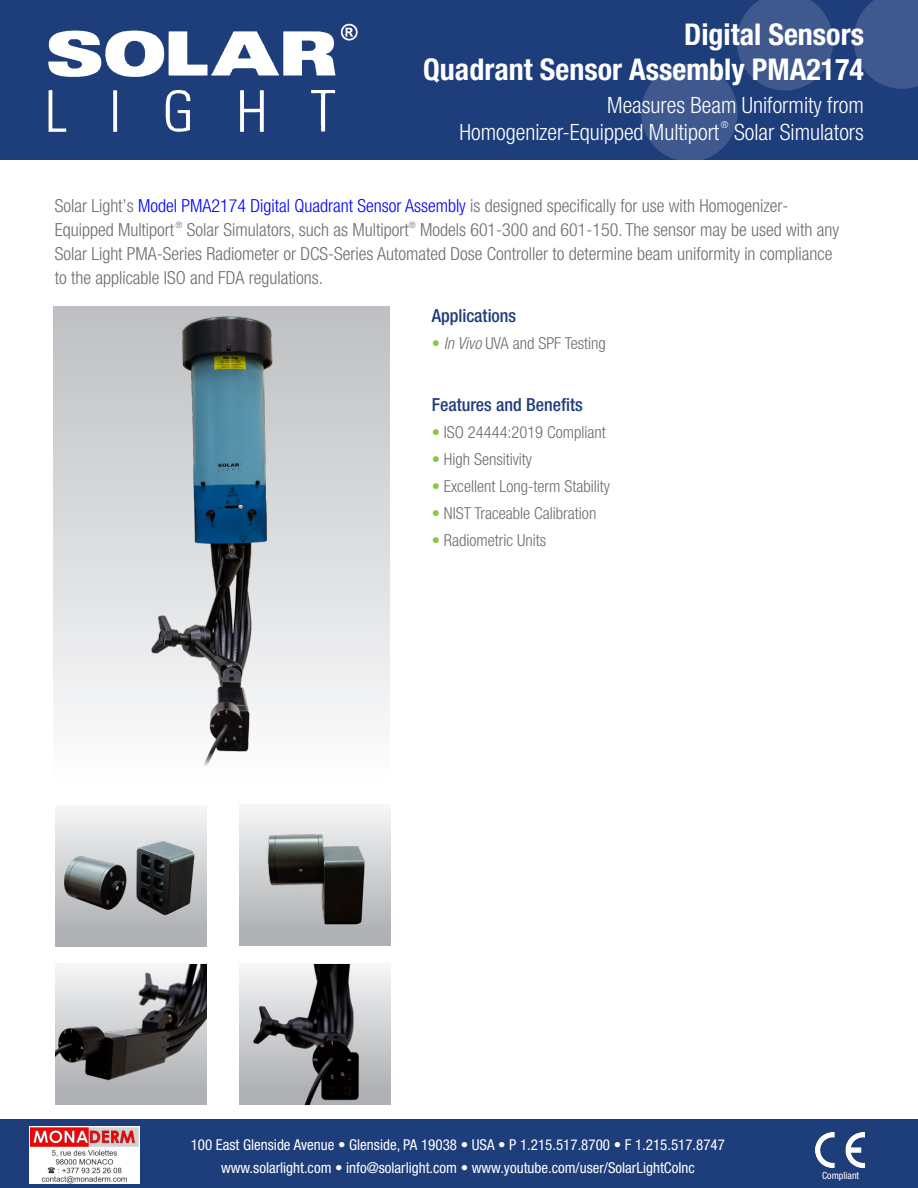
<style>
.page{position:relative;width:918px;height:1188px;background:#fff}
.page>*{position:absolute;margin:0;border:0;box-sizing:border-box;transform-origin:0 0}
.t1{font:700 condensed 30px "Helvetica Neue";color:#fff}
.t2{font:300 condensed 22.5px "Helvetica Neue";color:#fff}
.t3{font:300 condensed 18px/24px "Helvetica Neue";color:#6c6d70}
.t4{font:500 condensed 18px "Helvetica Neue";color:#1e3d7b}
.t5{font:300 condensed 16.5px "Helvetica Neue";color:#6c6d70}
.t6{font:condensed 15px "Helvetica Neue";color:#fff}
.t7{font:condensed 9.9px "Helvetica Neue";color:#fff}
.t8{font:300 condensed 9.6px "Helvetica Neue";color:#fff}
.s1{color:#00f}
.s2{color:#8bc63e}
.s3{font-style:italic}
</style>
<div class="page">
<div style="left:0;top:0;width:918px;height:159px;background:#1e3d7b"></div>
<svg style="left:614px;top:0;width:304px;height:160px"></svg>
<img style="left:48px;top:23px;width:310px;height:109px">
<div style="left:53px;top:307px;width:337px;height:482px;background:linear-gradient(to bottom,#bebfc1,#fefeff)"></div>
<div style="left:55px;top:806px;width:151px;height:141px;background:linear-gradient(to bottom,#f4f5f5,#a9aaae)"></div>
<div style="left:55px;top:963px;width:151px;height:141px;background:#b0b1b5"></div>
<div style="left:240px;top:963px;width:151px;height:141px;background:linear-gradient(to bottom,#f4f5f6,#a9aaae)"></div>
<div style="left:240px;top:805px;width:151px;height:141px;background:linear-gradient(to bottom,#f4f5f6,#a9aaae)"></div>
<img style="left:55px;top:822px;width:147px;height:98px">
<img style="left:55px;top:964px;width:151px;height:117px">
<img style="left:244px;top:964px;width:147px;height:140px">
<img style="left:250px;top:817px;width:128px;height:113px">
<img style="left:78px;top:311px;width:309px;height:455px">
<div style="left:0;top:1119px;width:918px;height:69px;background:#1e3d7b"></div>
<img style="left:816px;top:1132px;width:49px;height:35px">
<img style="left:30px;top:1126px;width:110px;height:58px">
<p class="t1" style="left:684px;top:16px;width:181px">Digital Sensors</p>
<p class="t1" style="left:423px;top:51px;width:442px">Quadrant Sensor Assembly PMA2174</p>
<p class="t2" style="left:607px;top:92px;width:258px">Measures Beam Uniformity from</p>
<p class="t2" style="left:460px;top:119px;width:261px">Homogenizer-Equipped Multiport</p>
<p class="t8" style="left:721px;top:119px;width:9px">®</p>
<p class="t2" style="left:734px;top:119px;width:131px">Solar Simulators</p>
<p class="t3" style="left:55px;top:193px;width:786px">Solar Light’s <span class="s1">Model PMA2174 Digital Quadrant Sensor Assembly</span> is designed specifically for use with Homogenizer-Equipped Multiport <sup>®</sup> Solar Simulators, such as Multiport<sup>®</sup> Models 601-300 and 601-150. The sensor may be used with any Solar Light PMA-Series Radiometer or DCS-Series Automated Dose Controller to determine beam uniformity in compliance to the applicable ISO and FDA regulations.</p>
<p class="t4" style="left:432px;top:305px;width:86px">Applications</p>
<p class="t5" style="left:432px;top:334px;width:176px"><span class="s2">•</span> <span class="s3">In Vivo</span> UVA and SPF Testing</p>
<p class="t4" style="left:432px;top:394px;width:153px">Features and Benefits</p>
<p class="t5" style="left:432px;top:422px;width:176px"><span class="s2">•</span> ISO 24444:2019 Compliant</p>
<p class="t5" style="left:432px;top:449px;width:102px"><span class="s2">•</span> High Sensitivity</p>
<p class="t5" style="left:432px;top:476px;width:180px"><span class="s2">•</span> Excellent Long-term Stability</p>
<p class="t5" style="left:432px;top:503px;width:166px"><span class="s2">•</span> NIST Traceable Calibration</p>
<p class="t5" style="left:432px;top:530px;width:116px"><span class="s2">•</span> Radiometric Units</p>
<p class="t6" style="left:191px;top:1136px;width:536px">100 East Glenside Avenue • Glenside, PA 19038 • USA • P 1.215.517.8700 • F 1.215.517.8747</p>
<p class="t6" style="left:221px;top:1159px;width:475px">www.solarlight.com • info@solarlight.com • www.youtube.com/user/SolarLightCoInc</p>
<p class="t7" style="left:822px;top:1170px;width:39px">Compliant</p>
</div>
